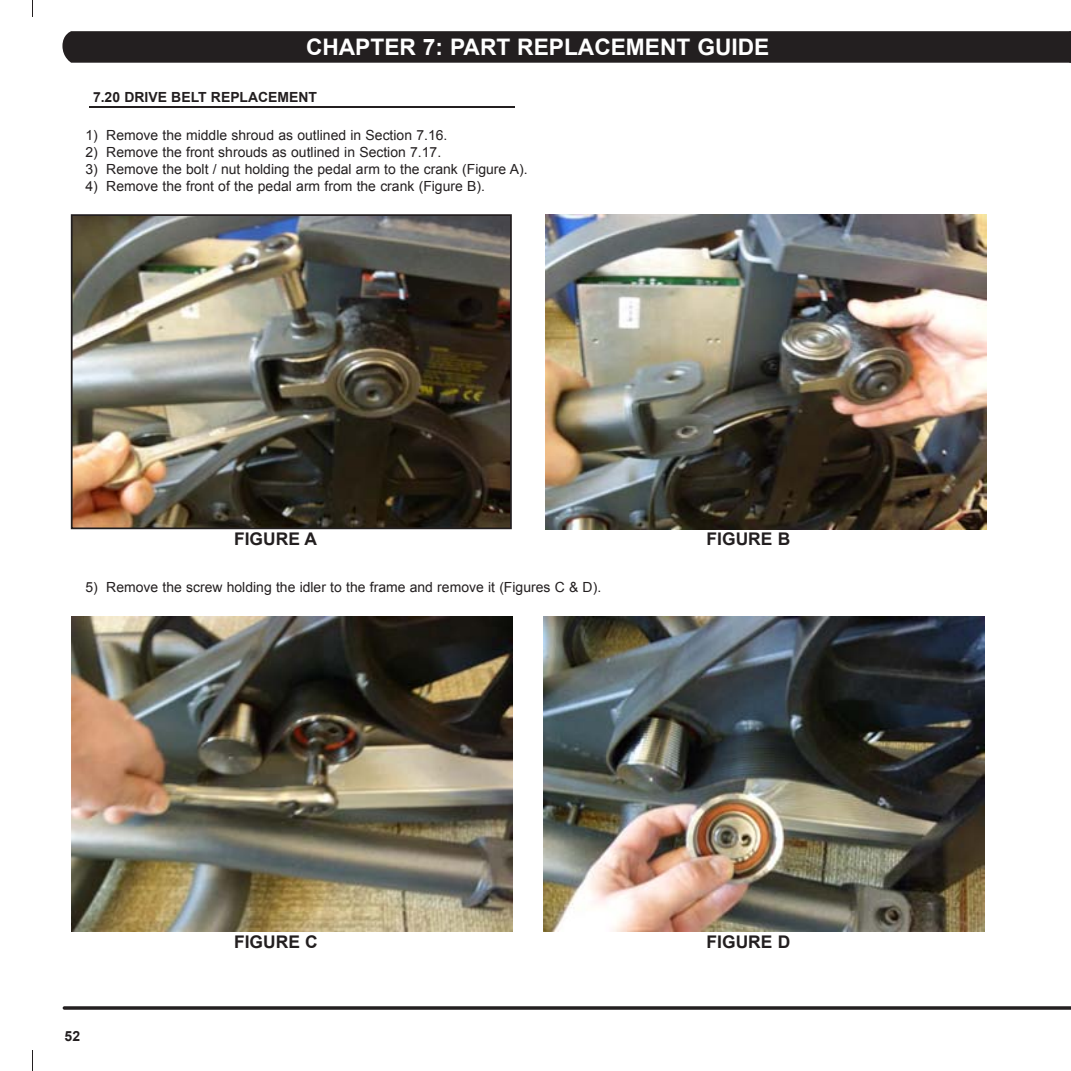
<style>
.page{position:relative;width:1071px;height:1071px;background:#fff}
.page>*{position:absolute;margin:0;border:0;box-sizing:border-box;transform-origin:0 0}
.t1{font:700 22.75px "Arial";color:#fff}
.t2{font:700 17.5px "Arial";color:#231f20}
.t3{font:14px "Arial";color:#231f20}
.t4{font:700 14px "Arial";color:#231f20}
</style>
<div class="page">
<svg style="left:63px;top:1006px;width:1008px;height:4px;background:#3e3a3b"></svg>
<svg style="left:32px;top:1050px;width:1px;height:21px"></svg>
<svg style="left:32px;top:0;width:1px;height:17px"></svg>
<div style="left:62px;top:31px;width:1009px;height:32px;background:#231f20"></div>
<img style="left:71px;top:617px;width:441px;height:315px">
<img style="left:544px;top:617px;width:441px;height:315px">
<img style="left:546px;top:214px;width:441px;height:315px">
<img style="left:71px;top:214px;width:441px;height:315px">
<hr style="left:89px;top:107px;width:426px;height:1px;background:#231f20">
<h1 class="t1" style="left:306px;top:32px;width:465px">CHAPTER 7: PART REPLACEMENT GUIDE</h1>
<p class="t4" style="left:93px;top:88px;width:226px">7.20 DRIVE BELT REPLACEMENT</p>
<p class="t3" style="left:85px;top:126px;width:364px">1) remove the middle shroud as outlined in Section 7.16.</p>
<p class="t3" style="left:85px;top:143px;width:357px">2) remove the front shrouds as outlined in Section 7.17.</p>
<p class="t3" style="left:85px;top:160px;width:444px">3) remove the bolt / nut holding the pedal arm to the crank (Figure A).</p>
<p class="t3" style="left:85px;top:177px;width:401px">4) remove the front of the pedal arm from the crank (Figure B).</p>
<p class="t2" style="left:234px;top:528px;width:85px">FIGURE A</p>
<p class="t2" style="left:707px;top:528px;width:85px">FIGURE B</p>
<p class="t3" style="left:85px;top:578px;width:517px">5) remove the screw holding the idler to the frame and remove it (Figures C &amp; D).</p>
<p class="t4" style="left:65px;top:1027px;width:17px">52</p>
<p class="t2" style="left:234px;top:930px;width:85px">FIGURE C</p>
<p class="t2" style="left:707px;top:930px;width:85px">FIGURE D</p>
</div>
